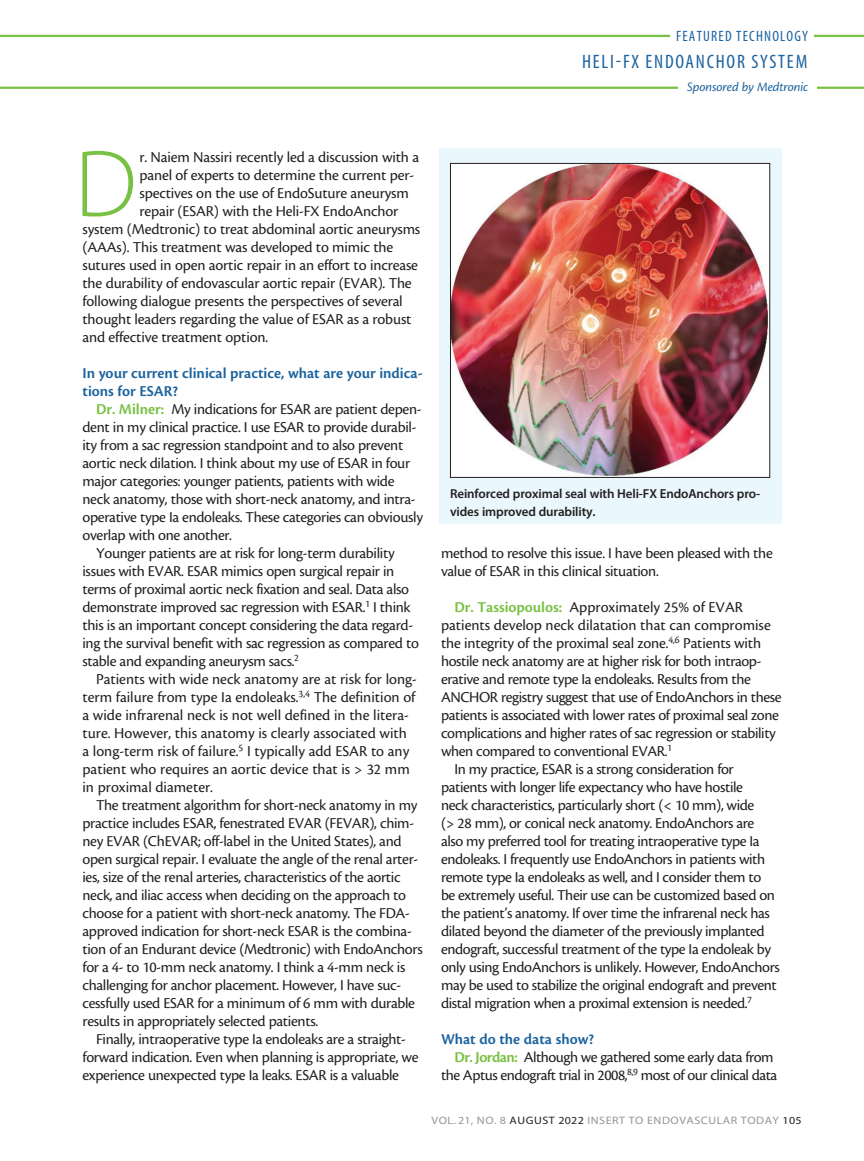
<style>
.page{position:relative;width:864px;height:1161px;background:#fff}
.page>*{position:absolute;margin:0;border:0;box-sizing:border-box;transform-origin:0 0}
.body_first{font:300 95.85px "Myriad Pro";color:#79c142}
.t1{font:condensed 19.5px "Myriad Pro";letter-spacing:.09em;color:#1c639f}
.body{font:15.75px/18px "Cronos Pro";letter-spacing:-.02em;color:#231f20}
.body_first-2{font:15.75px "Cronos Pro";letter-spacing:-.01em;color:#231f20}
.body-2{font:15.75px/18px "Cronos Pro";color:#231f20}
.Subhead_2{font:600 15.75px/18px "Cronos Pro";color:#1c639f}
.t2{font:condensed 15px "Myriad Pro";letter-spacing:.08em;color:#1c639f}
.t3{font:italic 13.5px "Cronos Pro";letter-spacing:-.01em;color:#1c639f}
.t4{font:600 13.05px/18px "Myriad Pro";letter-spacing:-.01em;color:#231f20}
.t5{font:10.8px "Myriad Pro";letter-spacing:.045em;color:#939598;scale:1.11 1}
.s1{font-weight:600;color:#79c142}
.s2{color:#231f20}
</style>
<div class="page">
<svg style="left:0;top:34px;width:864px;height:55px"></svg>
<div style="left:670px;top:30px;width:144px;height:14px;background:#fff"></div>
<div style="left:678px;top:79px;width:139px;height:14px;background:#fff"></div>
<div style="left:439px;top:148px;width:343px;height:376px;background:#eaf7fd"></div>
<img style="left:452px;top:165px;width:316px;height:311px">
<div style="left:450px;top:163px;width:320px;height:315px;border:1px solid #231f20"></div>
<p class="t2" style="left:676px;top:27px;width:134px">FEATURED TECHNOLOGY</p>
<p class="t1" style="left:582px;top:50px;width:227px">HELI-FX ENDOANCHOR SYSTEM</p>
<p class="t3" style="left:687px;top:79px;width:123px">Sponsored by Medtronic</p>
<p class="body_first" style="left:75px;top:126px;width:64px">D</p>
<p class="body_first-2" style="left:140px;top:148px;width:281px">r. Naiem Nassiri recently led a discussion with a</p>
<p class="body_first-2" style="left:140px;top:166px;width:276px">panel of experts to determine the current per-</p>
<p class="body_first-2" style="left:140px;top:184px;width:271px">spectives on the use of EndoSuture aneurysm</p>
<p class="body_first-2" style="left:140px;top:202px;width:260px">repair (ESAR) with the Heli-FX EndoAnchor</p>
<p class="body_first-2" style="left:82px;top:220px;width:339px">system (Medtronic) to treat abdominal aortic aneurysms</p>
<p class="body_first-2" style="left:82px;top:238px;width:312px">(AAAs). This treatment was developed to mimic the</p>
<p class="body_first-2" style="left:82px;top:256px;width:337px">sutures used in open aortic repair in an effort to increase</p>
<p class="body_first-2" style="left:82px;top:274px;width:331px">the durability of endovascular aortic repair (EVAR). The</p>
<p class="body_first-2" style="left:82px;top:292px;width:322px">following dialogue presents the perspectives of several</p>
<p class="body_first-2" style="left:82px;top:310px;width:331px">thought leaders regarding the value of ESAR as a robust</p>
<p class="body_first-2" style="left:82px;top:328px;width:187px">and effective treatment option.</p>
<p class="Subhead_2" style="left:82px;top:364px;width:342px">In your current clinical practice, what are your indica&shy;tions for ESAR?</p>
<p class="body" style="left:82px;top:400px;width:342px;text-indent:14px"><span class="s1">Dr. Milner:</span> My indications for ESAR are patient depen&shy;dent in my clinical practice. I use ESAR to provide durabil&shy;ity from a sac regression standpoint and to also prevent aortic neck dilation. I think about my use of ESAR in four major categories: younger patients, patients with wide neck anatomy, those with short-neck anatomy, and intra&shy;operative type Ia endoleaks. These categories can obviously overlap with one another.</p>
<p class="body" style="left:82px;top:544px;width:338px;text-indent:14px">Younger patients are at risk for long-term durability issues with EVAR. ESAR mimics open surgical repair in terms of proximal aortic neck fixation and seal. Data also demonstrate improved sac regression with ESAR.<sup>1</sup> I think this is an important concept considering the data regard&shy;ing the survival benefit with sac regression as compared to stable and expanding aneurysm sacs.<sup>2</sup></p>
<p class="body-2" style="left:82px;top:670px;width:336px;text-indent:14px">Patients with wide neck anatomy are at risk for long&shy;term failure from type Ia endoleaks.<sup>3,4</sup> The definition of a wide infrarenal neck is not well defined in the litera&shy;ture. However, this anatomy is clearly associated with a long-term risk of failure.<sup>5</sup> I typically add ESAR to any patient who requires an aortic device that is &gt; 32 mm in proximal diameter.</p>
<p class="body" style="left:82px;top:796px;width:342px;text-indent:14px">The treatment algorithm for short-neck anatomy in my practice includes ESAR, fenestrated EVAR (FEVAR), chim&shy;ney EVAR (ChEVAR; off-label in the United States), and open surgical repair. I evaluate the angle of the renal arter&shy;ies, size of the renal arteries, characteristics of the aortic neck, and iliac access when deciding on the approach to choose for a patient with short-neck anatomy. The FDA&shy;approved indication for short-neck ESAR is the combina&shy;tion of an Endurant device (Medtronic) with EndoAnchors for a 4- to 10-mm neck anatomy. I think a 4-mm neck is challenging for anchor placement. However, I have suc&shy;cessfully used ESAR for a minimum of 6 mm with durable results in appropriately selected patients.</p>
<p class="body" style="left:82px;top:1030px;width:337px;text-indent:14px">Finally, intraoperative type Ia endoleaks are a straight&shy;forward indication. Even when planning is appropriate, we experience unexpected type Ia leaks. ESAR is a valuable</p>
<p class="t4" style="left:450px;top:484px;width:312px">Reinforced proximal seal with Heli-FX EndoAnchors pro&shy;vides improved durability.</p>
<p class="body" style="left:441px;top:544px;width:333px">method to resolve this issue. I have been pleased with the value of ESAR in this clinical situation.</p>
<p class="body" style="left:441px;top:598px;width:342px;text-indent:14px"><span class="s1">Dr. Tassiopoulos:</span> Approximately 25% of EVAR patients develop neck dilatation that can compromise the integrity of the proximal seal zone.<sup>4,6</sup> Patients with hostile neck anatomy are at higher risk for both intraop&shy;erative and remote type Ia endoleaks. Results from the ANCHOR registry suggest that use of EndoAnchors in these patients is associated with lower rates of proximal seal zone complications and higher rates of sac regression or stability when compared to conventional EVAR.<sup>1</sup></p>
<p class="body" style="left:441px;top:760px;width:340px;text-indent:14px">In my practice, ESAR is a strong consideration for patients with longer life expectancy who have hostile<br>neck characteristics, particularly short (&lt; 10 mm), wide<br>(&gt; 28 mm), or conical neck anatomy. EndoAnchors are also my preferred tool for treating intraoperative type Ia endoleaks. I frequently use EndoAnchors in patients with remote type Ia endoleaks as well, and I consider them to<br>be extremely useful. Their use can be customized based on the patient’s anatomy. If over time the infrarenal neck has dilated beyond the diameter of the previously implanted endograft, successful treatment of the type Ia endoleak by only using EndoAnchors is unlikely. However, EndoAnchors may be used to stabilize the original endograft and prevent distal migration when a proximal extension is needed.<sup>7</sup></p>
<p class="Subhead_2" style="left:441px;top:1030px;width:155px">What do the data show?</p>
<p class="body" style="left:441px;top:1048px;width:338px;text-align:right"><span class="s1">Dr. Jordan:</span> Although we gathered some early data from the Aptus endograft trial in 2008,<sup>8,9</sup> most of our clinical data</p>
<p class="t5" style="left:432px;top:1113px;width:335px">VOL. 21, NO. 8 <span class="s2">AUGUST 2022</span> INSERT TO ENDOVASCULAR TODAY <span class="s2">105</span></p>
</div>
